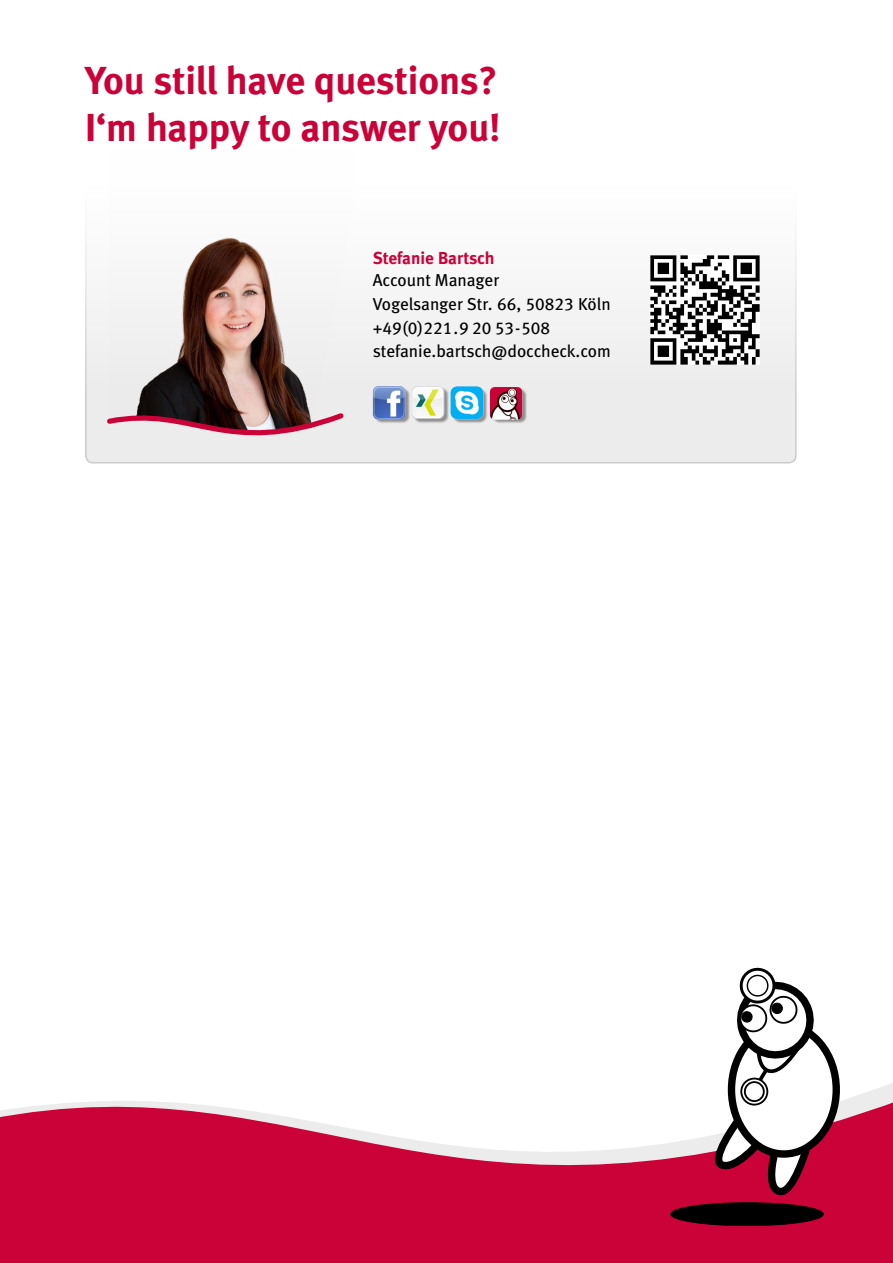
<style>
.page{position:relative;width:893px;height:1263px;background:#fff}
.page>*{position:absolute;margin:0;border:0;box-sizing:border-box;transform-origin:0 0}
.t1{font:39px/46.8px "Meta Bold LF";letter-spacing:-.005em;color:#ca0237}
.t2{font:17.25px/23.5px "Meta Book LF";color:#000}
.t3{font:17.25px "Meta Bold LF";color:#ca0237}
</style>
<div class="page">
<svg style="left:0;top:1055px;width:893px;height:208px;fill:#ca0237"></svg>
<div style="left:671px;top:1203px;width:152px;height:22px;background:#000;border-radius:50%"></div>
<div style="left:670px;top:1202px;width:154px;height:24px;border:1px solid #000;border-radius:50%"></div>
<svg style="left:699px;top:1122px;width:117px;height:73px"></svg>
<div style="left:731px;top:1025px;width:105px;height:129px;background:#fff;border-radius:50%"></div>
<div style="left:728px;top:1021px;width:112px;height:137px;border:7px solid #000;border-radius:50%"></div>
<svg style="left:741px;top:1078px;width:26px;height:26px"></svg>
<div style="left:740px;top:1078px;width:28px;height:27px;border:2px solid #000;border-radius:50%"></div>
<div style="left:745px;top:1082px;width:19px;height:19px;background:#fff;border-radius:50%"></div>
<div style="left:744px;top:1081px;width:21px;height:21px;border:2px solid #000;border-radius:50%"></div>
<svg style="left:737px;top:968px;width:81px;height:119px"></svg>
<div style="left:86px;top:186px;width:710px;height:277px;background:#ececed;border-radius:7px"></div>
<div style="left:85px;top:185px;width:712px;height:278px;border:2px solid #cbcccd;border-radius:7px"></div>
<div style="left:413px;top:387px;width:36px;height:37px;background:#000;opacity:.39"></div>
<img style="left:411px;top:386px;width:35px;height:35px">
<div style="left:374px;top:388px;width:36px;height:36px;background:#000;opacity:.39"></div>
<img style="left:372px;top:386px;width:35px;height:35px">
<div style="left:491px;top:388px;width:36px;height:36px;background:#000;opacity:.39"></div>
<img style="left:489px;top:386px;width:34px;height:35px">
<img style="left:651px;top:255px;width:109px;height:110px">
<img style="left:109px;top:185px;width:244px;height:220px">
<svg style="left:107px;top:405px;width:237px;height:31px"></svg>
<div style="left:452px;top:388px;width:35px;height:36px;background:#000;opacity:.39"></div>
<img style="left:450px;top:386px;width:34px;height:34px">
<h1 class="t1" style="left:85px;top:57px;width:417px">You still have questions?<br>I‘m happy to answer you!</h1>
<p class="t3" style="left:373px;top:247px;width:123px">Stefanie Bartsch</p>
<p class="t2" style="left:373px;top:268px;width:239px">Account Manager<br>Vogelsanger Str. 66, 50823 Köln +49(0)221.9 20 53-508 stefanie.bartsch@doccheck.com</p>
</div>
